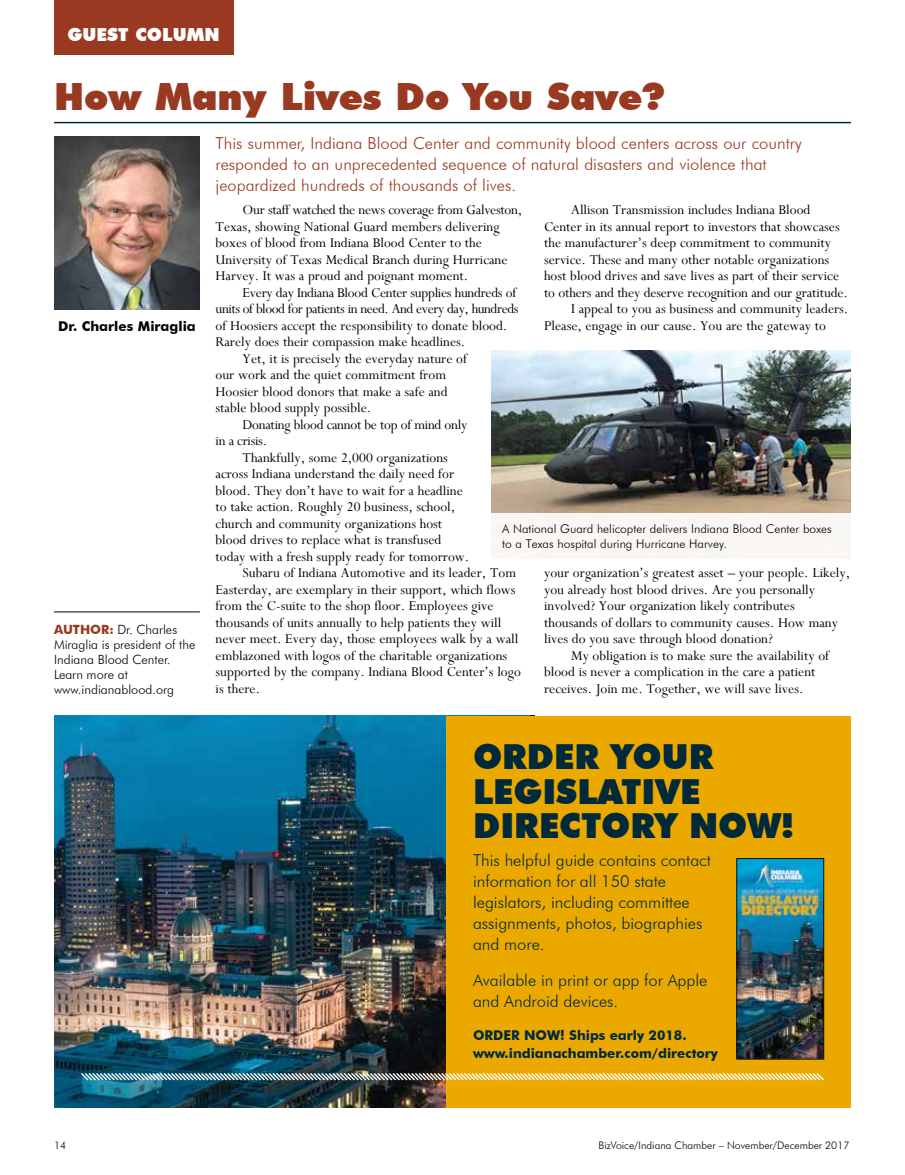
<style>
.page{position:relative;width:905px;height:1175px;background:#fff}
.page>*{position:absolute;margin:0;border:0;box-sizing:border-box;transform-origin:0 0}
.t1{font:900 37.5px "Futura BT";color:#993921}
.t2{font:900 34.5px/34.5px "Futura BT";color:#002a3a}
.t3{font:900 18px "Futura BT";color:#fff}
.t4{font:300 16.5px/21px "Futura BT";color:#993921}
.t5{font:300 16.5px/21px "Futura BT";color:#002a3a}
.t6{font:15px/16.5px "Perpetua";color:#000}
.t7{font:15px "Perpetua";letter-spacing:-.02em;color:#000}
.t8{font:15px "Perpetua";letter-spacing:-.03em;color:#000}
.t9{font:700 13.5px/18px "Futura BT";color:#002a3a}
.t10{font:700 13.5px "Futura BT";color:#000}
.t11{font:300 12.75px/15px "Futura BT";color:#000}
.t12{font:300 12px/15px "Futura BT";color:#000}
.t13{font:300 10.5px "Futura BT";color:#000}
.s1{font-weight:700;color:#993921}
</style>
<div class="page">
<hr style="left:54px;top:611px;width:146px;height:1px;background:#000">
<hr style="left:54px;top:122px;width:796px;height:1px;background:#002a3a">
<div style="left:54px;top:0;width:179px;height:54px;background:#993921"></div>
<img style="left:54px;top:137px;width:146px;height:173px">
<img style="left:491px;top:350px;width:359px;height:163px">
<img style="left:54px;top:716px;width:392px;height:391px">
<div style="left:446px;top:716px;width:404px;height:391px;background:#eba900"></div>
<img style="left:738px;top:860px;width:84px;height:197px">
<div style="left:736px;top:858px;width:88px;height:201px;border:1px solid #141006"></div>
<img style="left:80px;top:1071px;width:744px;height:10px">
<div style="left:491px;top:513px;width:359px;height:46px;background:#f9f6f3"></div>
<p class="t3" style="left:68px;top:23px;width:153px">GUEST COLUMN</p>
<h1 class="t1" style="left:54px;top:73px;width:612px">How Many Lives Do You Save?</h1>
<p class="t4" style="left:215px;top:133px;width:587px">This summer, Indiana Blood Center and community blood centers across our country responded to an unprecedented sequence of natural disasters and violence that jeopardized hundreds of thousands of lives.</p>
<p class="t10" style="left:58px;top:318px;width:139px">Dr. Charles Miraglia</p>
<p class="t11" style="left:54px;top:621px;width:143px"><span class="s1">AUTHOR:</span> Dr. Charles<br>Miraglia is president of the<br>Indiana Blood Center.<br>Learn more at www.indianablood.org</p>
<p class="t6" style="left:215px;top:201px;width:308px;text-indent:27px">Our staff watched the news coverage from Galveston, Texas, showing National Guard members delivering boxes of blood from Indiana Blood Center to the University of Texas Medical Branch during Hurricane Harvey. It was a proud and poignant moment.</p>
<p class="t7" style="left:242px;top:283px;width:275px">Every day Indiana Blood Center supplies hundreds of</p>
<p class="t8" style="left:215px;top:299px;width:304px">units of blood for patients in need. And every day, hundreds</p>
<p class="t6" style="left:215px;top:317px;width:293px">of Hoosiers accept the responsibility to donate blood.</p>
<p class="t6" style="left:215px;top:333px;width:251px">Rarely does their compassion make headlines.</p>
<p class="t6" style="left:242px;top:350px;width:226px">Yet, it is precisely the everyday nature of</p>
<p class="t6" style="left:215px;top:366px;width:232px">our work and the quiet commitment from</p>
<p class="t6" style="left:215px;top:383px;width:233px">Hoosier blood donors that make a safe and</p>
<p class="t6" style="left:215px;top:399px;width:157px">stable blood supply possible.</p>
<p class="t7" style="left:242px;top:415px;width:226px">Donating blood cannot be top of mind only</p>
<p class="t7" style="left:215px;top:431px;width:53px">in a crisis.</p>
<p class="t6" style="left:242px;top:449px;width:207px">Thankfully, some 2,000 organizations</p>
<p class="t6" style="left:215px;top:465px;width:240px">across Indiana understand the daily need for</p>
<p class="t6" style="left:215px;top:482px;width:249px">blood. They don’t have to wait for a headline</p>
<p class="t6" style="left:215px;top:498px;width:241px">to take action. Roughly 20 business, school,</p>
<p class="t6" style="left:215px;top:515px;width:228px">church and community organizations host</p>
<p class="t6" style="left:215px;top:531px;width:227px">blood drives to replace what is transfused</p>
<p class="t6" style="left:215px;top:548px;width:255px">today with a fresh supply ready for tomorrow.</p>
<p class="t6" style="left:242px;top:564px;width:275px">Subaru of Indiana Automotive and its leader, Tom</p>
<p class="t6" style="left:215px;top:581px;width:301px">Easterday, are exemplary in their support, which flows</p>
<p class="t6" style="left:215px;top:597px;width:279px">from the C-suite to the shop floor. Employees give</p>
<p class="t6" style="left:215px;top:614px;width:287px">thousands of units annually to help patients they will</p>
<p class="t6" style="left:215px;top:630px;width:304px">never meet. Every day, those employees walk by a wall</p>
<p class="t6" style="left:215px;top:647px;width:293px">emblazoned with logos of the charitable organizations</p>
<p class="t6" style="left:215px;top:663px;width:307px">supported by the company. Indiana Blood Center’s logo</p>
<p class="t6" style="left:215px;top:680px;width:46px">is there.</p>
<p class="t6" style="left:571px;top:201px;width:241px">Allison Transmission includes Indiana Blood</p>
<p class="t6" style="left:544px;top:218px;width:297px">Center in its annual report to investors that showcases</p>
<p class="t6" style="left:544px;top:234px;width:288px">the manufacturer’s deep commitment to community</p>
<p class="t6" style="left:544px;top:251px;width:287px">service. These and many other notable organizations</p>
<p class="t6" style="left:544px;top:267px;width:296px">host blood drives and save lives as part of their service</p>
<p class="t6" style="left:544px;top:284px;width:305px">to others and they deserve recognition and our gratitude.</p>
<p class="t6" style="left:571px;top:300px;width:279px">I appeal to you as business and community leaders.</p>
<p class="t6" style="left:544px;top:317px;width:283px">Please, engage in our cause. You are the gateway to</p>
<p class="t12" style="left:502px;top:521px;width:331px">A National Guard helicopter delivers Indiana Blood Center boxes to a Texas hospital during Hurricane Harvey.</p>
<p class="t6" style="left:544px;top:564px;width:307px">your organization’s greatest asset – your people. Likely, you already host blood drives. Are you personally involved? Your organization likely contributes thousands of dollars to community causes. How many lives do you save through blood donation?</p>
<p class="t6" style="left:544px;top:647px;width:286px;text-indent:27px">My obligation is to make sure the availability of blood is never a complication in the care a patient receives. Join me. Together, we will save lives.</p>
<h2 class="t2" style="left:473px;top:739px;width:322px">ORDER YOUR<br>LEGISLATIVE<br>DIRECTORY NOW!</h2>
<p class="t5" style="left:473px;top:849px;width:239px">This helpful guide contains contact information for all 150 state legislators, including committee assignments, photos, biographies and more.</p>
<p class="t5" style="left:473px;top:969px;width:236px">Available in print or app for Apple and Android devices.</p>
<p class="t9" style="left:473px;top:1026px;width:246px">ORDER NOW! Ships early 2018. www.indianachamber.com/directory</p>
<p class="t13" style="left:54px;top:1139px;width:14px">14</p>
<p class="t13" style="left:598px;top:1139px;width:252px">BizVoice/Indiana Chamber – November/December 2017</p>
</div>
